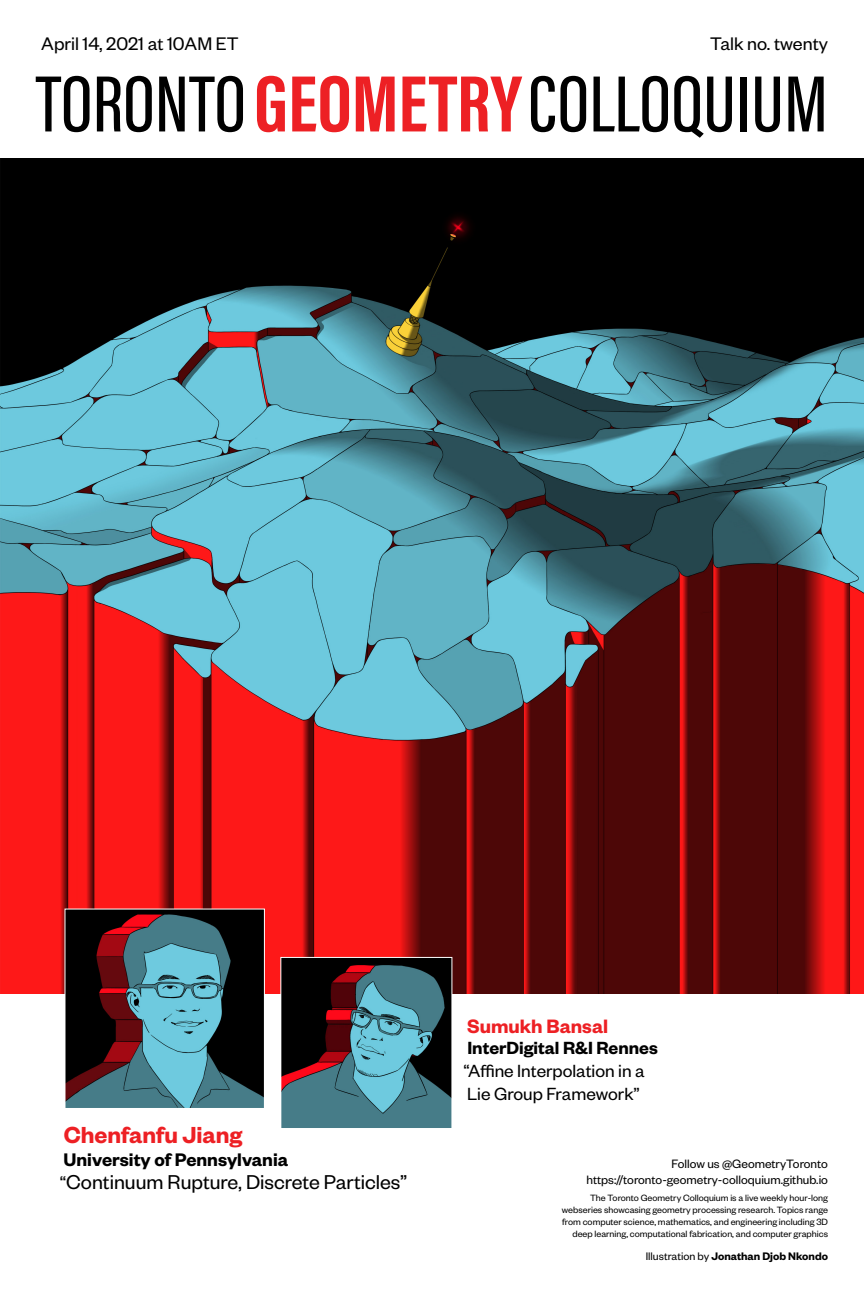
<style>
.page{position:relative;width:864px;height:1296px;background:#fff}
.page>*{position:absolute;margin:0;border:0;box-sizing:border-box;transform-origin:0 0}
.t1{font:500 82.2px "Acumin Pro Extra Cond";color:#000;scale:1.08 1}
.t2{font:600 25.5px "Founders Grotesk";color:#ed2024}
.t3{font:22px "Founders Grotesk";color:#000}
.t4{font:600 21.3px "Founders Grotesk";color:#ed2024}
.t5{font:20px "Founders Grotesk";color:#000}
.t6{font:600 20px "Founders Grotesk";color:#000}
.t7{font:19.3px "Founders Grotesk";color:#000}
.t8{font:600 19.3px "Founders Grotesk";color:#000}
.t9{font:13.3px "Founders Grotesk";color:#000}
.t10{font:600 12px "Founders Grotesk";color:#000}
.t11{font:10px/12px "Founders Grotesk";color:#000;text-align:right}
.s1{font-weight:700;color:#ed2024}
.s2{font-size:20px}
.s3{font-weight:400}
</style>
<div class="page">
<img style="left:0;top:158px;width:864px;height:835px">
<svg style="left:280px;top:956px;width:173px;height:172px;background:#425962"></svg>
<svg style="left:64px;top:908px;width:201px;height:200px;background:#3e5159"></svg>
<p class="t5" style="left:41px;top:32px;width:199px">April 14, 2021 at 10AM ET</p>
<p class="t5" style="left:710px;top:32px;width:119px">Talk no. twenty</p>
<p class="t1" style="left:36px;top:54px;width:735px">TORONTO <span class="s1">GEOMETRY</span> COLLOQUIUM</p>
<p class="t2" style="left:64px;top:1119px;width:180px">Chenfanfu Jiang</p>
<p class="t6" style="left:64px;top:1147px;width:226px">University of Pennsylvania</p>
<p class="t3" style="left:60px;top:1169px;width:349px"><span class="s2">“</span>Continuum Rupture, Discrete Particles”</p>
<p class="t4" style="left:467px;top:1012px;width:142px">Sumukh Bansal</p>
<p class="t8" style="left:467px;top:1035px;width:192px">InterDigital R&amp;I Rennes</p>
<p class="t7" style="left:464px;top:1059px;width:183px">“Affine Interpolation in a</p>
<p class="t7" style="left:467px;top:1082px;width:174px">Lie Group Framework”</p>
<p class="t9" style="left:672px;top:1156px;width:158px">Follow us @GeometryToronto</p>
<p class="t9" style="left:586px;top:1172px;width:243px">https://toronto-geometry-colloquium.github.io</p>
<p class="t11" style="left:562px;top:1191px;width:268px">The Toronto Geometry Colloquium is a live weekly hour-long webseries showcasing geometry processing research. Topics range from computer science, mathematics, and engineering including 3D deep learning, computational fabrication, and computer graphics</p>
<p class="t10" style="left:646px;top:1248px;width:184px"><span class="s3">Illustration by</span> Jonathan Djob Nkondo</p>
</div>
